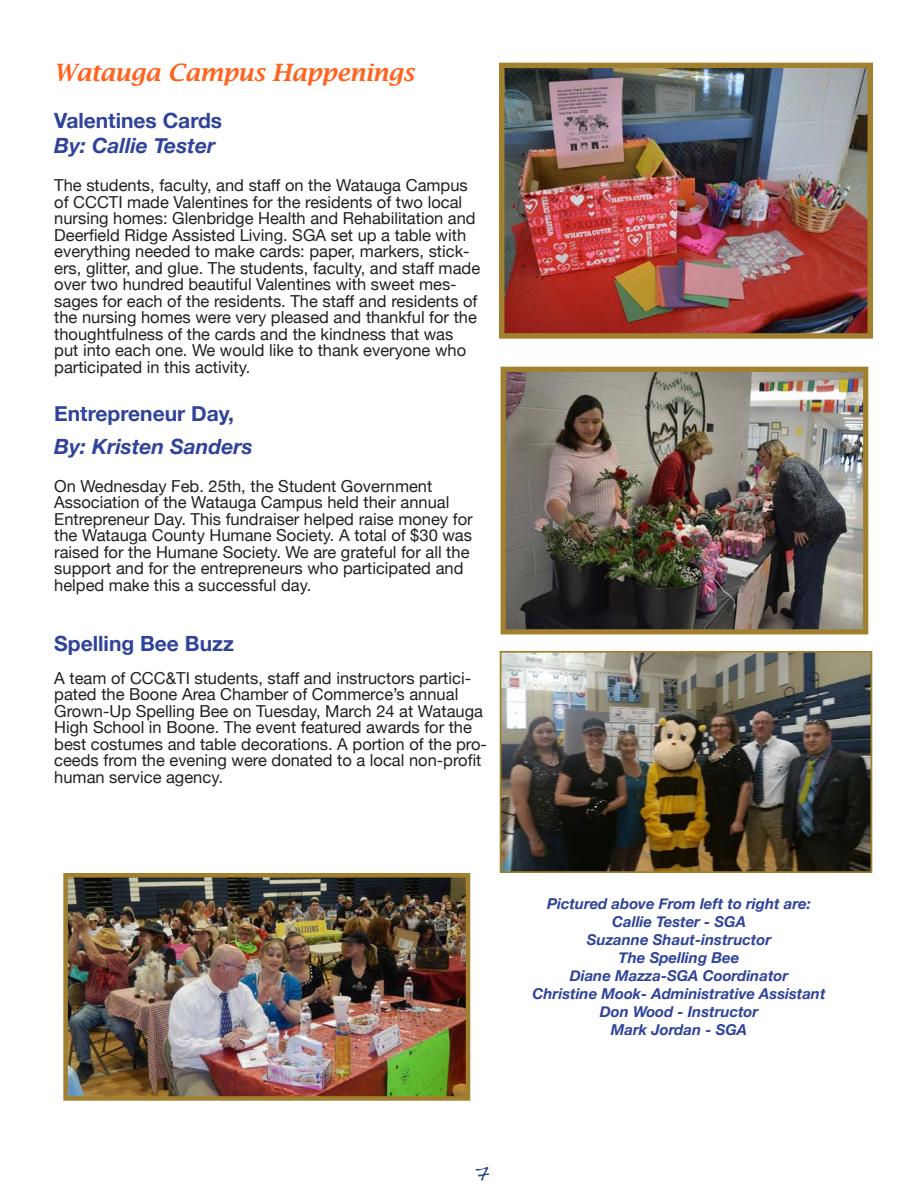
<style>
.page{position:relative;width:918px;height:1188px;background:#fff}
.page>*{position:absolute;margin:0;border:0;box-sizing:border-box;transform-origin:0 0}
.t1{font:italic 600 24px "Lucida Bright";letter-spacing:-.01em;color:#ff641f}
.t2{font:700 21px "Helvetica Neue";color:#2f439b}
.t3{font:italic 700 21px "Helvetica Neue";color:#2f439b}
.t4{font:21px "Handwriting Dakota";color:#22408b}
.t5{font:16.5px/16.5px "Helvetica Neue";color:#231f20}
.t6{font:italic 700 15px "Helvetica Neue";color:#2f439b}
</style>
<div class="page">
<img style="left:507px;top:373px;width:355px;height:255px">
<div style="left:501px;top:367px;width:367px;height:267px;border:5px solid #a1812f"></div>
<img style="left:505px;top:69px;width:362px;height:264px">
<div style="left:499px;top:63px;width:374px;height:276px;border:5px solid #a1812f"></div>
<img style="left:68px;top:878px;width:397px;height:218px">
<div style="left:63px;top:873px;width:407px;height:228px;border:4px solid #a1812f"></div>
<img style="left:503px;top:654px;width:366px;height:216px">
<div style="left:500px;top:651px;width:372px;height:222px;border:2px solid #a1812f"></div>
<p class="t1" style="left:54px;top:59px;width:362px">Watauga Campus Happenings</p>
<p class="t2" style="left:54px;top:107px;width:170px">Valentines Cards</p>
<p class="t3" style="left:54px;top:133px;width:163px">By: Callie Tester</p>
<p class="t5" style="left:54px;top:177px;width:427px">The students, faculty, and staff on the Watauga Campus of CCCTI made Valentines for the residents of two local nursing homes: Glenbridge Health and Rehabilitation and Deerfield Ridge Assisted Living. SGA set up a table with everything needed to make cards: paper, markers, stick&shy;ers, glitter, and glue. The students, faculty, and staff made over two hundred beautiful Valentines with sweet mes&shy;sages for each of the residents. The staff and residents of the nursing homes were very pleased and thankful for the thoughtfulness of the cards and the kindness that was put into each one. We would like to thank everyone who participated in this activity.</p>
<p class="t2" style="left:54px;top:401px;width:181px">Entrepreneur Day,</p>
<p class="t3" style="left:54px;top:433px;width:200px">By: Kristen Sanders</p>
<p class="t5" style="left:54px;top:478px;width:420px">On Wednesday Feb. 25th, the Student Government Association of the Watauga Campus held their annual Entrepreneur Day. This fundraiser helped raise money for the Watauga County Humane Society. A total of $30 was raised for the Humane Society. We are grateful for all the support and for the entrepreneurs who participated and helped make this a successful day.</p>
<p class="t2" style="left:54px;top:630px;width:181px">Spelling Bee Buzz</p>
<p class="t5" style="left:54px;top:670px;width:434px">A team of CCC&amp;TI students, staff and instructors partici&shy;pated the Boone Area Chamber of Commerce’s annual Grown-Up Spelling Bee on Tuesday, March 24 at Watauga High School in Boone. The event featured awards for the best costumes and table decorations. A portion of the pro&shy;ceeds from the evening were donated to a local non-profit human service agency.</p>
<p class="t6" style="left:547px;top:894px;width:265px">Pictured above From left to right are:</p>
<p class="t6" style="left:612px;top:912px;width:135px">Callie Tester - SGA</p>
<p class="t6" style="left:587px;top:930px;width:186px">Suzanne Shaut-instructor</p>
<p class="t6" style="left:619px;top:948px;width:122px">The Spelling Bee</p>
<p class="t6" style="left:570px;top:966px;width:220px">Diane Mazza-SGA Coordinator</p>
<p class="t6" style="left:532px;top:984px;width:295px">Christine Mook- Administrative Assistant</p>
<p class="t6" style="left:600px;top:1002px;width:160px">Don Wood - Instructor</p>
<p class="t6" style="left:611px;top:1020px;width:138px">Mark Jordan - SGA</p>
<p class="t4" style="left:474px;top:1158px;width:17px">7</p>
</div>
